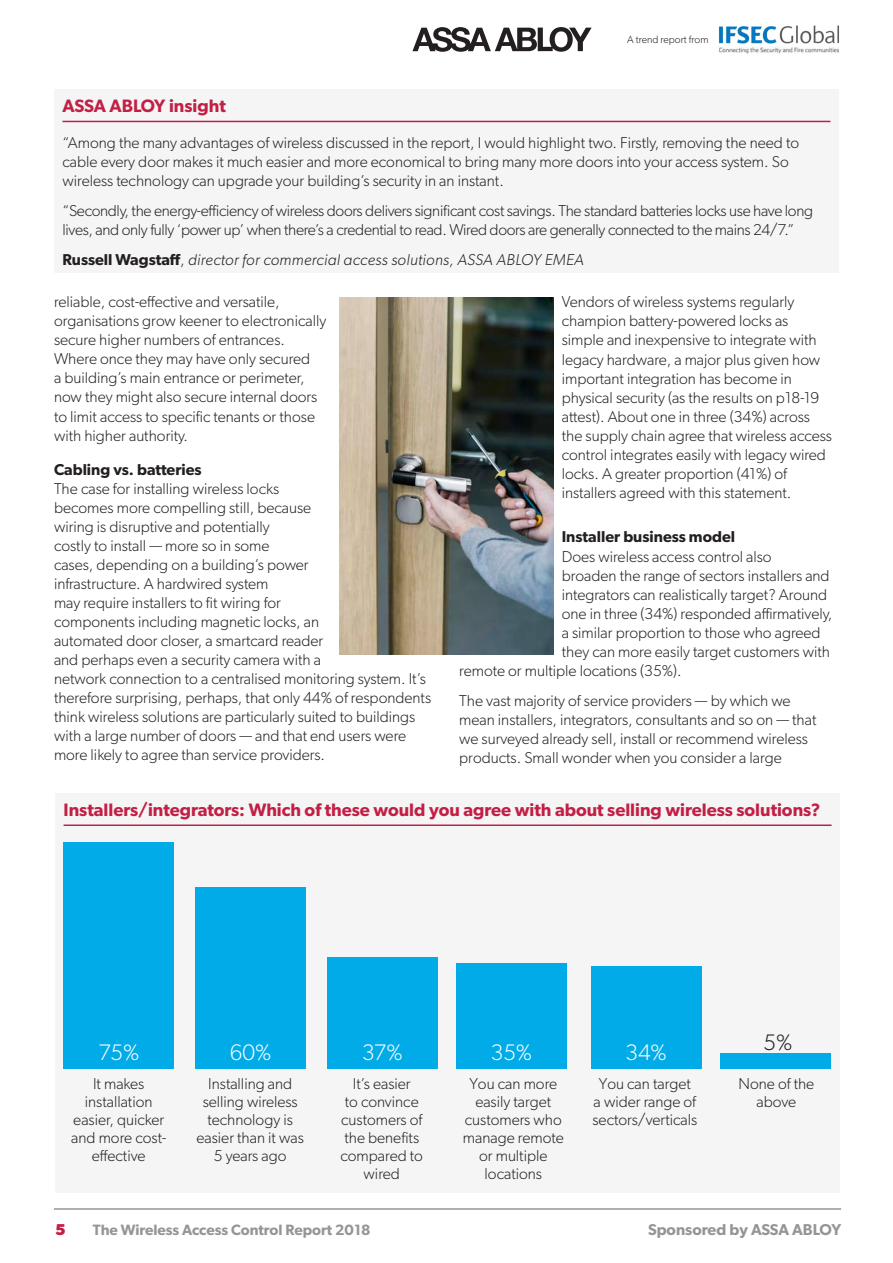
<style>
.page{position:relative;width:893px;height:1263px;background:#fff}
.page>*{position:absolute;margin:0;border:0;box-sizing:border-box;transform-origin:0 0}
.Bar_chart_big{font:300 22.5px "Gibson";color:#fff}
.chart_percenty_2{font:300 22.5px "Gibson";color:#231f20}
.analysis_head{font:600 18px "Gibson";color:#c21f45}
.body_copy{font:300 15.75px/19px "Gibson";color:#231f20;text-align:center}
.body_copy-2{font:300 15.75px/19px "Gibson";letter-spacing:-.02em;color:#231f20}
.body_copy-3{font:italic 300 15.75px "Gibson";letter-spacing:.02em;color:#231f20}
.xhead{font:600 15.75px "Gibson";color:#231f20}
.t1{font:600 15.75px "Gibson";color:#939598}
.t2{font:700 15.75px "Gibson";color:#c21f45}
.t3{font:600 15px "Gibson";color:#939598}
.t4{font:300 10.5px "Gibson";color:#231f20}
.s1{font-weight:600;font-style:normal}
.s2{font-style:normal}
</style>
<div class="page">
<hr style="left:54px;top:1208px;width:787px;height:2px;background:#939598">
<img style="left:718px;top:25px;width:121px;height:29px">
<svg style="left:412px;top:27px;width:180px;height:25px"></svg>
<div style="left:55px;top:793px;width:785px;height:400px;background:#f5f5f5"></div>
<hr style="left:64px;top:824px;width:767px;height:2px;background:#c21f45">
<div style="left:64px;top:842px;width:110px;height:227px;background:#00abe7"></div>
<div style="left:195px;top:887px;width:111px;height:182px;background:#00abe7"></div>
<div style="left:327px;top:957px;width:111px;height:112px;background:#00abe7"></div>
<div style="left:456px;top:963px;width:111px;height:106px;background:#00abe7"></div>
<div style="left:591px;top:966px;width:110px;height:103px;background:#00abe7"></div>
<div style="left:720px;top:1054px;width:110px;height:15px;background:#00abe7"></div>
<div style="left:54px;top:89px;width:785px;height:184px;background:#f5f5f5"></div>
<hr style="left:63px;top:121px;width:767px;height:1px;background:#c21f45">
<img style="left:340px;top:298px;width:213px;height:357px">
<p class="t4" style="left:627px;top:33px;width:83px">A trend report from</p>
<p class="analysis_head" style="left:63px;top:95px;width:165px">ASSA ABLOY insight</p>
<p class="body_copy" style="left:63px;top:133px;width:738px;text-align:left">“Among the many advantages of wireless discussed in the report, I would highlight two. Firstly, removing the need to cable every door makes it much easier and more economical to bring many more doors into your access system. So wireless technology can upgrade your building’s security in an instant.</p>
<p class="body_copy-2" style="left:63px;top:201px;width:752px">“Secondly, the energy-efficiency of wireless doors delivers significant cost savings. The standard batteries locks use have long lives, and only fully ‘power up’ when there’s a credential to read. Wired doors are generally connected to the mains 24/7.”</p>
<p class="body_copy-3" style="left:63px;top:250px;width:523px"><span class="s1">Russell Wagstaff</span><span class="s2">,</span> director for commercial access solutions, ASSA ABLOY EMEA</p>
<p class="body_copy" style="left:54px;top:292px;width:274px;text-align:left">reliable, cost-effective and versatile, organisations grow keener to electronically secure higher numbers of entrances.<br>Where once they may have only secured<br>a building’s main entrance or perimeter, now they might also secure internal doors to limit access to specific tenants or those with higher authority.</p>
<p class="xhead" style="left:54px;top:460px;width:149px">Cabling vs. batteries</p>
<p class="body_copy" style="left:54px;top:478px;width:379px;text-align:left">The case for installing wireless locks<br>becomes more compelling still, because<br>wiring is disruptive and potentially<br>costly to install — more so in some<br>cases, depending on a building’s power<br>infrastructure. A hardwired system<br>may require installers to fit wiring for<br>components including magnetic locks, an<br>automated door closer, a smartcard reader<br>and perhaps even a security camera with a<br>network connection to a centralised monitoring system. It’s therefore surprising, perhaps, that only 44% of respondents think wireless solutions are particularly suited to buildings with a large number of doors — and that end users were more likely to agree than service providers.</p>
<p class="body_copy" style="left:562px;top:292px;width:272px;text-align:left">Vendors of wireless systems regularly champion battery-powered locks as simple and inexpensive to integrate with legacy hardware, a major plus given how important integration has become in physical security (as the results on p18-19 attest). About one in three (34%) across the supply chain agree that wireless access control integrates easily with legacy wired locks. A greater proportion (41%) of installers agreed with this statement.</p>
<p class="xhead" style="left:562px;top:528px;width:175px">Installer business model</p>
<p class="body_copy" style="left:562px;top:546px;width:211px">Does wireless access control also</p>
<p class="body_copy" style="left:562px;top:565px;width:269px">broaden the range of sectors installers and</p>
<p class="body_copy" style="left:562px;top:584px;width:267px">integrators can realistically target? Around</p>
<p class="body_copy" style="left:562px;top:604px;width:272px">one in three (34%) responded affirmatively,</p>
<p class="body_copy" style="left:562px;top:623px;width:260px">a similar proportion to those who agreed</p>
<p class="body_copy" style="left:562px;top:642px;width:270px">they can more easily target customers with</p>
<p class="body_copy" style="left:459px;top:661px;width:224px">remote or multiple locations (35%).</p>
<p class="body_copy" style="left:459px;top:690px;width:359px;text-align:left">The vast majority of service providers — by which we mean installers, integrators, consultants and so on — that we surveyed already sell, install or recommend wireless products. Small wonder when you consider a large</p>
<p class="analysis_head" style="left:64px;top:799px;width:758px">Installers/integrators: Which of these would you agree with about selling wireless solutions?</p>
<p class="Bar_chart_big" style="left:98px;top:1039px;width:42px">75%</p>
<p class="Bar_chart_big" style="left:230px;top:1039px;width:43px">60%</p>
<p class="Bar_chart_big" style="left:362px;top:1039px;width:42px">37%</p>
<p class="Bar_chart_big" style="left:491px;top:1039px;width:43px">35%</p>
<p class="Bar_chart_big" style="left:625px;top:1039px;width:43px">34%</p>
<p class="chart_percenty_2" style="left:763px;top:1029px;width:30px">5%</p>
<p class="body_copy" style="left:71px;top:1074px;width:96px;line-height:18px">It makes installation easier, quicker and more cost&shy;effective</p>
<p class="body_copy" style="left:197px;top:1074px;width:109px;line-height:18px">Installing and selling wireless technology is easier than it was<br>5 years ago</p>
<p class="body_copy" style="left:340px;top:1074px;width:84px;line-height:18px">It’s easier<br>to convince customers of the benefits compared to wired</p>
<p class="body_copy" style="left:463px;top:1074px;width:102px;line-height:18px">You can more easily target customers who manage remote or multiple locations</p>
<p class="body_copy" style="left:592px;top:1074px;width:106px;line-height:18px">You can target<br>a wider range of sectors/verticals</p>
<p class="body_copy" style="left:738px;top:1074px;width:77px;line-height:18px">None of the above</p>
<p class="t2" style="left:55px;top:1220px;width:12px">5</p>
<p class="t3" style="left:93px;top:1221px;width:279px">The Wireless Access Control Report 2018</p>
<p class="t1" style="left:648px;top:1220px;width:195px">Sponsored by ASSA ABLOY</p>
</div>
